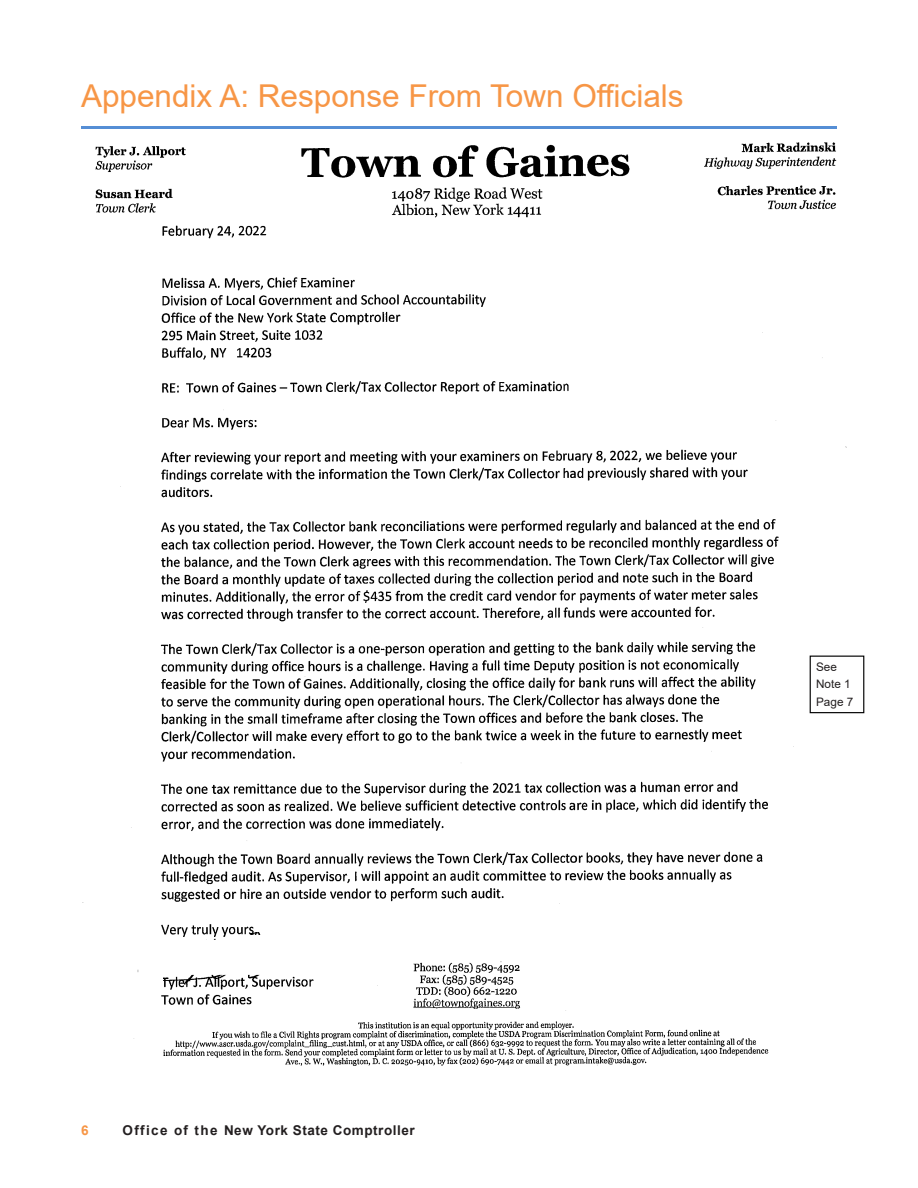
<style>
.page{position:relative;width:918px;height:1188px;background:#fff}
.page>*{position:absolute;margin:0;border:0;box-sizing:border-box;transform-origin:0 0}
.Section_Heads{font:31.5px "Arial";color:#f79646}
.t1{font:700 13.5px "Arial";letter-spacing:.04em;color:#231f20}
.t2{font:700 13.5px "Arial";color:#f79646}
.Body_Text{font:11.7px "Arial";color:#231f20}
</style>
<div class="page">
<hr style="left:81px;top:126px;width:756px;height:3px;background:#558ed5">
<img style="left:82px;top:142px;width:768px;height:924px">
<div style="left:810px;top:656px;width:54px;height:57px;border:1px solid #000"></div>
<svg style="left:142px;top:940px;width:167px;height:34px"></svg>
<div style="left:241px;top:935px;width:70px;height:9px;background:#fff"></div>
<div style="left:139px;top:962px;width:24px;height:21px;background:#fff"></div>
<p class="Section_Heads" style="left:81px;top:74px;width:604px">Appendix A: Response From Town Officials</p>
<p class="t2" style="left:81px;top:1121px;width:9px">6</p>
<p class="t1" style="left:123px;top:1121px;width:294px">Office of the New York State Comptroller</p>
<p class="Body_Text" style="left:816px;top:658px;width:22px">See</p>
<p class="Body_Text" style="left:816px;top:676px;width:36px">Note 1</p>
<p class="Body_Text" style="left:816px;top:694px;width:39px">Page 7</p>
</div>
